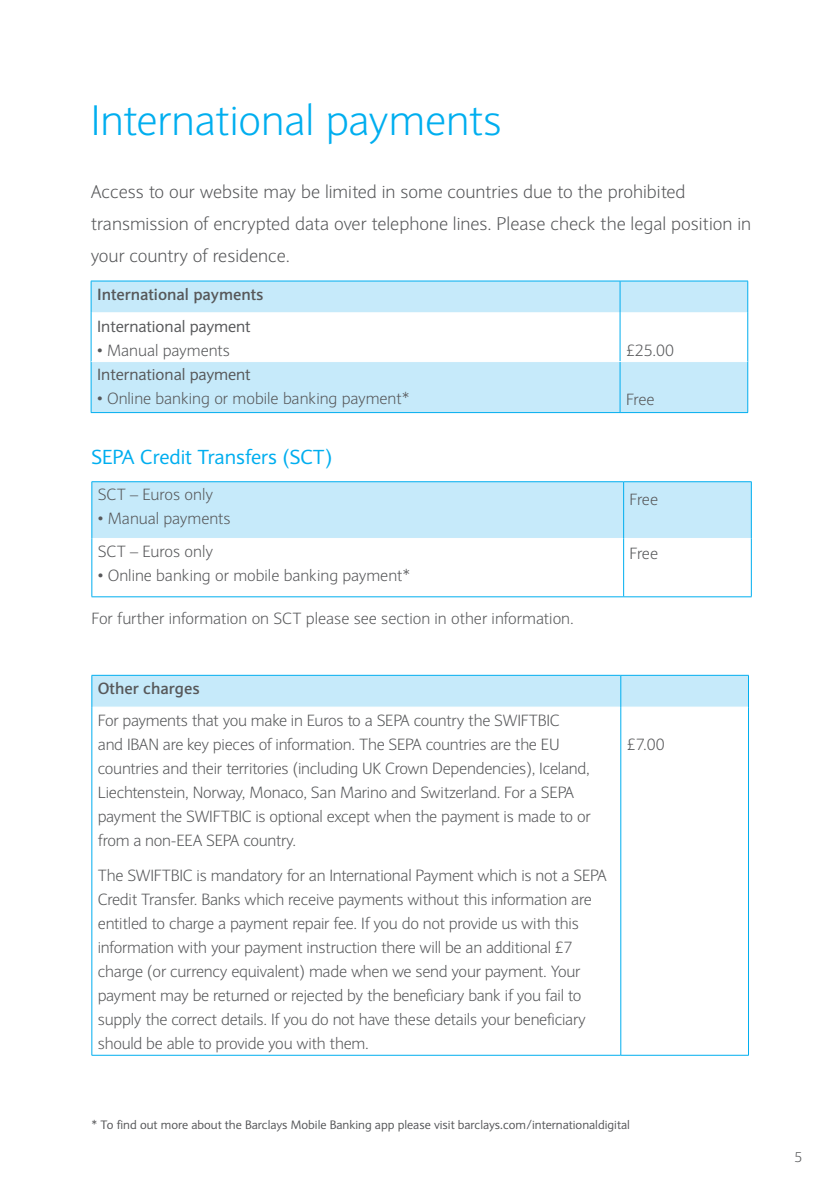
<style>
.page{position:relative;width:840px;height:1191px;background:#fff}
.page>*{position:absolute;margin:0;border:0;box-sizing:border-box;transform-origin:0 0}
.A5_Header{font:300 42px "Expert Sans";color:#00aeef}
.A5_Body_head{font:20px "Expert Sans";color:#00aeef}
.A5_Body_copy{font:300 18px/32px "Expert Sans";color:#57585a}
.White{font:300 16px/24px "Expert Sans";letter-spacing:-.015em;color:#57585a}
.A5_Body_copy-2{font:300 16px "Expert Sans";color:#57585a}
.White-2{font:16px "Expert Sans";color:#57585a}
.Blue{font:700 16px "Expert Sans";color:#57585a}
.Blue-2{font:300 16px "Expert Sans";color:#57585a}
.t1{font:300 14px "Expert Sans";color:#57585a}
.A5_footnote{font:12px "Expert Sans";color:#57585a}
</style>
<div class="page">
<div style="left:92px;top:282px;width:655px;height:130px;background:#c6eafa"></div>
<svg style="left:92px;top:313px;width:655px;height:48px"></svg>
<hr style="left:91px;top:312px;width:528px;height:1px;background:#fff">
<hr style="left:620px;top:312px;width:127px;height:1px;background:#fff">
<hr style="left:91px;top:281px;width:1px;height:32px;background:#00aeef">
<hr style="left:91px;top:281px;width:528px;height:1px;background:#00aeef">
<hr style="left:619px;top:281px;width:1px;height:32px;background:#00aeef">
<hr style="left:619px;top:281px;width:128px;height:1px;background:#00aeef">
<hr style="left:747px;top:281px;width:1px;height:32px;background:#00aeef">
<hr style="left:91px;top:313px;width:1px;height:48px;background:#00aeef">
<hr style="left:619px;top:313px;width:1px;height:48px;background:#00aeef">
<hr style="left:747px;top:313px;width:1px;height:48px;background:#00aeef">
<hr style="left:91px;top:361px;width:1px;height:51px;background:#00aeef">
<hr style="left:91px;top:361px;width:528px;height:1px;background:#fff">
<hr style="left:619px;top:361px;width:128px;height:1px;background:#fff">
<hr style="left:619px;top:362px;width:1px;height:50px;background:#00aeef">
<hr style="left:747px;top:361px;width:1px;height:51px;background:#00aeef">
<hr style="left:91px;top:412px;width:528px;height:1px;background:#00aeef">
<hr style="left:619px;top:412px;width:128px;height:1px;background:#00aeef">
<div style="left:92px;top:676px;width:655px;height:31px;background:#c6eafa"></div>
<svg style="left:92px;top:708px;width:655px;height:347px"></svg>
<hr style="left:91px;top:675px;width:1px;height:32px;background:#00aeef">
<hr style="left:91px;top:675px;width:529px;height:1px;background:#00aeef">
<hr style="left:620px;top:675px;width:128px;height:1px;background:#00aeef">
<hr style="left:620px;top:675px;width:1px;height:32px;background:#00aeef">
<hr style="left:747px;top:675px;width:1px;height:32px;background:#00aeef">
<hr style="left:620px;top:707px;width:1px;height:348px;background:#00aeef">
<hr style="left:91px;top:707px;width:1px;height:348px;background:#00aeef">
<hr style="left:747px;top:707px;width:1px;height:348px;background:#00aeef">
<hr style="left:91px;top:1055px;width:529px;height:1px;background:#00aeef">
<hr style="left:620px;top:1055px;width:128px;height:1px;background:#00aeef">
<svg style="left:92px;top:482px;width:658px;height:114px"></svg>
<hr style="left:92px;top:538px;width:531px;height:1px;background:#fff">
<hr style="left:623px;top:538px;width:127px;height:1px;background:#fff">
<hr style="left:91px;top:482px;width:1px;height:56px;background:#00aeef">
<hr style="left:91px;top:481px;width:532px;height:1px;background:#00aeef">
<hr style="left:623px;top:482px;width:1px;height:56px;background:#00aeef">
<hr style="left:623px;top:481px;width:128px;height:1px;background:#00aeef">
<hr style="left:750px;top:482px;width:1px;height:56px;background:#00aeef">
<hr style="left:91px;top:538px;width:1px;height:58px;background:#00aeef">
<hr style="left:91px;top:596px;width:532px;height:1px;background:#00aeef">
<hr style="left:623px;top:538px;width:1px;height:58px;background:#00aeef">
<hr style="left:750px;top:538px;width:1px;height:58px;background:#00aeef">
<hr style="left:623px;top:596px;width:128px;height:1px;background:#00aeef">
<p class="A5_Header" style="left:91px;top:95px;width:412px">International payments</p>
<p class="A5_Body_copy" style="left:91px;top:176px;width:661px">Access to our website may be limited in some countries due to the prohibited transmission of encrypted data over telephone lines. Please check the legal position in your country of residence.</p>
<p class="Blue" style="left:97px;top:284px;width:168px">International payments</p>
<p class="White-2" style="left:97px;top:316px;width:155px">International payment</p>
<p class="White" style="left:97px;top:338px;width:134px">• Manual payments</p>
<p class="White" style="left:625px;top:338px;width:49px">£25.00</p>
<p class="White-2" style="left:97px;top:365px;width:155px">International payment</p>
<p class="White" style="left:97px;top:387px;width:314px">• Online banking or mobile banking payment*</p>
<p class="White" style="left:625px;top:387px;width:30px">Free</p>
<p class="A5_Body_head" style="left:91px;top:444px;width:242px">SEPA Credit Transfers (SCT)</p>
<p class="Blue-2" style="left:98px;top:485px;width:117px">SCT – Euros only</p>
<p class="White" style="left:98px;top:507px;width:134px">• Manual payments</p>
<p class="White" style="left:98px;top:539px;width:117px">SCT – Euros only</p>
<p class="White" style="left:98px;top:563px;width:314px">• Online banking or mobile banking payment*</p>
<p class="A5_Body_copy-2" style="left:91px;top:608px;width:483px">For further information on SCT please see section in other information.</p>
<p class="Blue-2" style="left:629px;top:490px;width:30px">Free</p>
<p class="White" style="left:629px;top:541px;width:30px">Free</p>
<p class="Blue" style="left:98px;top:678px;width:103px">Other charges</p>
<p class="White" style="left:98px;top:708px;width:494px">For payments that you make in Euros to a SEPA country the SWIFTBIC<br>and IBAN are key pieces of information. The SEPA countries are the EU countries and their territories (including UK Crown Dependencies), Iceland, Liechtenstein, Norway, Monaco, San Marino and Switzerland. For a SEPA payment the SWIFTBIC is optional except when the payment is made to or from a non-EEA SEPA country.</p>
<p class="White" style="left:98px;top:863px;width:510px">The SWIFTBIC is mandatory for an International Payment which is not a SEPA Credit Transfer. Banks which receive payments without this information are entitled to charge a payment repair fee. If you do not provide us with this information with your payment instruction there will be an additional £7 charge (or currency equivalent) made when we send your payment. Your payment may be returned or rejected by the beneficiary bank if you fail to supply the correct details. If you do not have these details your beneficiary should be able to provide you with them.</p>
<p class="White" style="left:626px;top:732px;width:39px">£7.00</p>
<p class="A5_footnote" style="left:91px;top:1116px;width:539px">* To find out more about the Barclays Mobile Banking app please visit barclays.com/internationaldigital</p>
<p class="t1" style="left:794px;top:1149px;width:9px">5</p>
</div>
